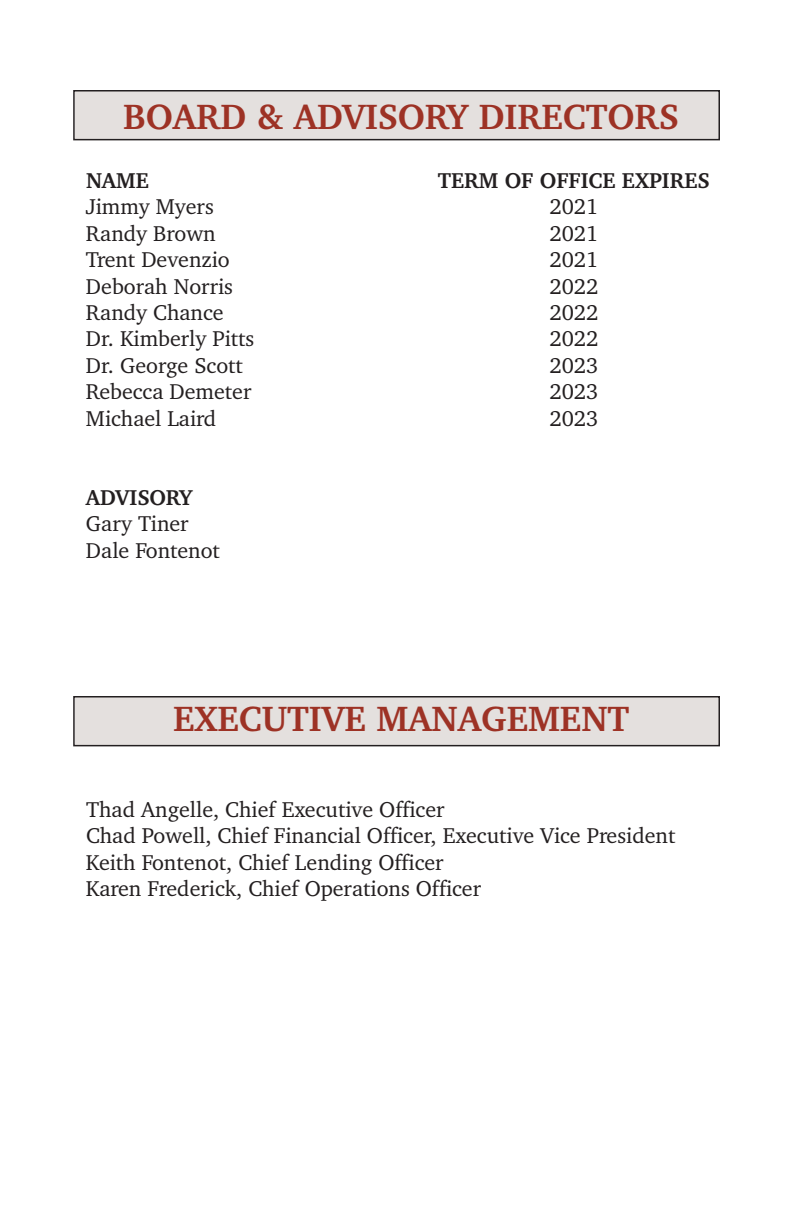
<style>
.page{position:relative;width:792px;height:1224px;background:#fff}
.page>*{position:absolute;margin:0;border:0;box-sizing:border-box;transform-origin:0 0}
.t1{font:700 36px "Charter IT Cby BT";color:#9d3225}
.t2{font:22px/26.4px "Charter IT Cby BT";color:#231f20}
.t3{font:700 22px "Charter IT Cby BT";color:#231f20}
</style>
<div class="page">
<div style="left:75px;top:698px;width:643px;height:47px;background:#e4e0de"></div>
<div style="left:73px;top:696px;width:647px;height:50px;border:2px solid #231f20"></div>
<div style="left:75px;top:92px;width:643px;height:47px;background:#e4e0de"></div>
<div style="left:73px;top:90px;width:647px;height:50px;border:2px solid #231f20"></div>
<h1 class="t1" style="left:123px;top:102px;width:557px">BOARD &amp; ADVISORY DIRECTORS</h1>
<p class="t3" style="left:86px;top:172px;width:64px">NAME</p>
<p class="t3" style="left:438px;top:172px;width:274px">TERM OF OFFICE EXPIRES</p>
<p class="t2" style="left:86px;top:195px;width:129px">Jimmy Myers</p>
<p class="t2" style="left:550px;top:195px;width:50px">2021</p>
<p class="t2" style="left:86px;top:222px;width:131px">Randy Brown</p>
<p class="t2" style="left:550px;top:222px;width:50px">2021</p>
<p class="t2" style="left:86px;top:248px;width:145px">Trent Devenzio</p>
<p class="t2" style="left:550px;top:248px;width:50px">2021</p>
<p class="t2" style="left:86px;top:275px;width:149px">Deborah Norris</p>
<p class="t2" style="left:550px;top:275px;width:50px">2022</p>
<p class="t2" style="left:86px;top:301px;width:139px">Randy Chance</p>
<p class="t2" style="left:550px;top:301px;width:50px">2022</p>
<p class="t2" style="left:86px;top:327px;width:170px">Dr. Kimberly Pitts</p>
<p class="t2" style="left:550px;top:327px;width:50px">2022</p>
<p class="t2" style="left:86px;top:354px;width:158px">Dr. George Scott</p>
<p class="t2" style="left:550px;top:354px;width:50px">2023</p>
<p class="t2" style="left:86px;top:380px;width:167px">Rebecca Demeter</p>
<p class="t2" style="left:550px;top:380px;width:50px">2023</p>
<p class="t2" style="left:86px;top:407px;width:132px">Michael Laird</p>
<p class="t2" style="left:550px;top:407px;width:50px">2023</p>
<p class="t3" style="left:86px;top:489px;width:108px">ADVISORY</p>
<p class="t2" style="left:86px;top:512px;width:135px">Gary Tiner<br>Dale Fontenot</p>
<h1 class="t1" style="left:173px;top:705px;width:458px">EXECUTIVE MANAGEMENT</h1>
<p class="t2" style="left:86px;top:798px;width:591px">Thad Angelle, Chief Executive Officer<br>Chad Powell, Chief Financial Officer, Executive Vice President Keith Fontenot, Chief Lending Officer<br>Karen Frederick, Chief Operations Officer</p>
</div>
